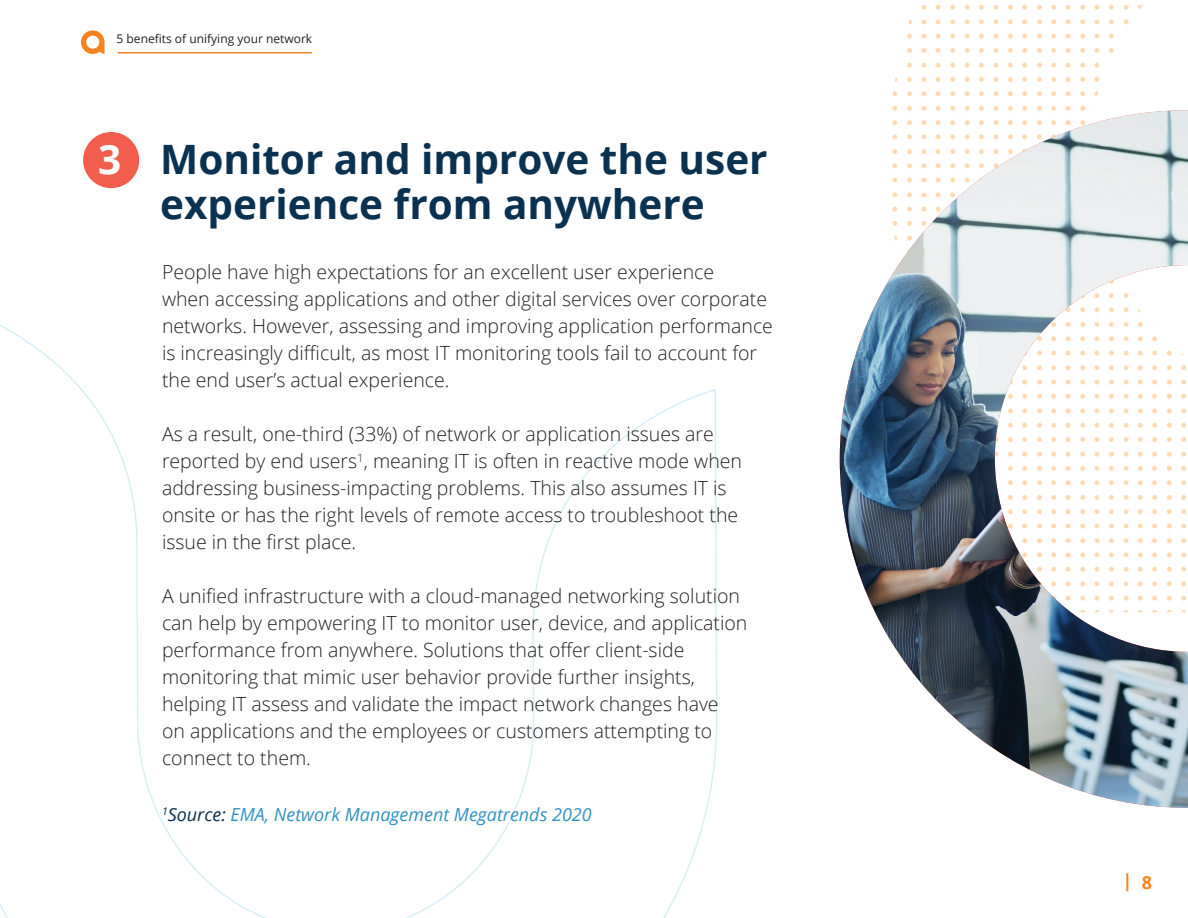
<style>
.page{position:relative;width:1188px;height:918px;background:#fff}
.page>*{position:absolute;margin:0;border:0;box-sizing:border-box;transform-origin:0 0}
.t1{font:700 40.5px/45px "Open Sans";color:#0a314f;text-align:center}
.t2{font:300 19.5px/27px "Open Sans";color:#231f20}
.t3{font:italic 18px "Open Sans";color:#3392c2}
.t4{font:700 18px "Open Sans";color:#f58320}
.t5{font:12px "Open Sans";color:#231f20}
.s1{color:#fff}
.s2{color:#0a314f}
</style>
<div class="page">
<svg style="left:81px;top:30px;width:24px;height:24px"></svg>
<svg style="left:0;top:324px;width:718px;height:594px"></svg>
<img style="left:892px;top:4px;width:250px;height:106px">
<div style="left:83px;top:132px;width:56px;height:56px;background:#f15e4d;border-radius:50%"></div>
<img style="left:840px;top:110px;width:348px;height:698px">
<hr style="left:118px;top:52px;width:194px;height:2px;background:#f58320">
<p class="t5" style="left:117px;top:30px;width:197px">5 benefits of unifying your network</p>
<h1 class="t1" style="left:98px;top:136px;width:671px"><span class="s1">3</span> Monitor and improve the user experience from anywhere</h1>
<p class="t2" style="left:162px;top:258px;width:612px">People have high expectations for an excellent user experience<br>when accessing applications and other digital services over corporate networks. However, assessing and improving application performance is increasingly difficult, as most IT monitoring tools fail to account for the end user’s actual experience.</p>
<p class="t2" style="left:162px;top:420px;width:582px">As a result, one-third (33%) of network or application issues are reported by end users<sup>1</sup>, meaning IT is often in reactive mode when addressing business-impacting problems. This also assumes IT is onsite or has the right levels of remote access to troubleshoot the issue in the first place.</p>
<p class="t2" style="left:162px;top:582px;width:587px">A unified infrastructure with a cloud-managed networking solution can help by empowering IT to monitor user, device, and application performance from anywhere. Solutions that offer client-side monitoring that mimic user behavior provide further insights, helping IT assess and validate the impact network changes have<br>on applications and the employees or customers attempting to connect to them.</p>
<p class="t3" style="left:162px;top:802px;width:431px"><sup>1</sup><span class="s2">Source:</span> EMA, Network Management Megatrends 2020</p>
<p class="t4" style="left:1123px;top:869px;width:31px">| 8</p>
</div>
